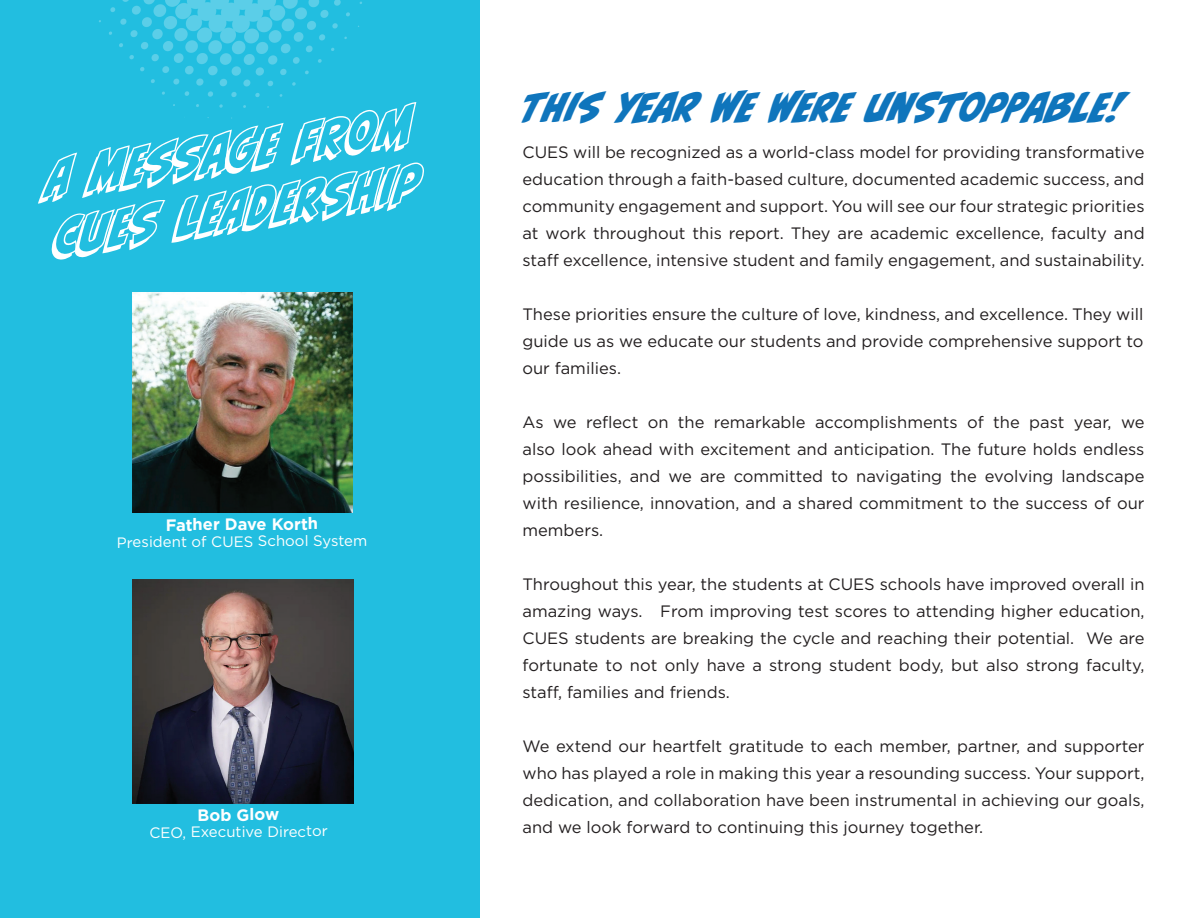
<style>
.page{position:relative;width:1188px;height:918px;background:#fff}
.page>*{position:absolute;margin:0;border:0;box-sizing:border-box;transform-origin:0 0}
.Title_5{font:46.5px/58.7px "CC Biff Bam Boom Outline";color:#fff}
.Body_Text{font:37.5px "CC Biff Bam Boom";color:#0f75bc}
.Body_Text-2{font:16.5px/27px "Gotham";color:#231f20;text-align:justify}
.Title_6{font:700 16.5px "Gotham";color:#fff}
.Title_6-2{font:15px "Gotham";color:#fff}
</style>
<div class="page">
<div style="left:0;top:0;width:479px;height:918px;background:#22bee0"></div>
<img style="left:99px;top:0;width:263px;height:119px">
<img style="left:132px;top:580px;width:221px;height:223px">
<img style="left:133px;top:292px;width:220px;height:221px">
<p class="Title_5" style="left:42px;top:148px;width:372px;rotate:-9deg">A Message from<br>CUES Leadership</p>
<p class="Title_6" style="left:165px;top:515px;width:154px;rotate:-1deg">Father Dave Korth</p>
<p class="Title_6-2" style="left:117px;top:534px;width:252px;rotate:-1deg">President of CUES School System</p>
<p class="Title_6" style="left:197px;top:804px;width:83px;rotate:-1deg">Bob Glow</p>
<p class="Title_6-2" style="left:149px;top:824px;width:180px;rotate:-1deg">CEO, Executive Director</p>
<p class="Body_Text" style="left:522px;top:77px;width:604px">THIS YEAR WE WERE UNSTOPPABLE!</p>
<p class="Body_Text-2" style="left:522px;top:138px;width:624px">CUES will be recognized as a world-class model for providing transformative education through a faith-based culture, documented academic success, and community engagement and support. You will see our four strategic priorities at work throughout this report. They are academic excellence, faculty and staff excellence, intensive student and family engagement, and sustainability.</p>
<p class="Body_Text-2" style="left:522px;top:300px;width:623px">These priorities ensure the culture of love, kindness, and excellence. They will guide us as we educate our students and provide comprehensive support to our families.</p>
<p class="Body_Text-2" style="left:522px;top:408px;width:624px">As we reflect on the remarkable accomplishments of the past year, we also look ahead with excitement and anticipation. The future holds endless possibilities, and we are committed to navigating the evolving landscape with resilience, innovation, and a shared commitment to the success of our members.</p>
<p class="Body_Text-2" style="left:522px;top:570px;width:624px">Throughout this year, the students at CUES schools have improved overall in amazing ways. From improving test scores to attending higher education, CUES students are breaking the cycle and reaching their potential. We are fortunate to not only have a strong student body, but also strong faculty, staff, families and friends.</p>
<p class="Body_Text-2" style="left:522px;top:732px;width:624px">We extend our heartfelt gratitude to each member, partner, and supporter who has played a role in making this year a resounding success. Your support, dedication, and collaboration have been instrumental in achieving our goals, and we look forward to continuing this journey together.</p>
</div>
